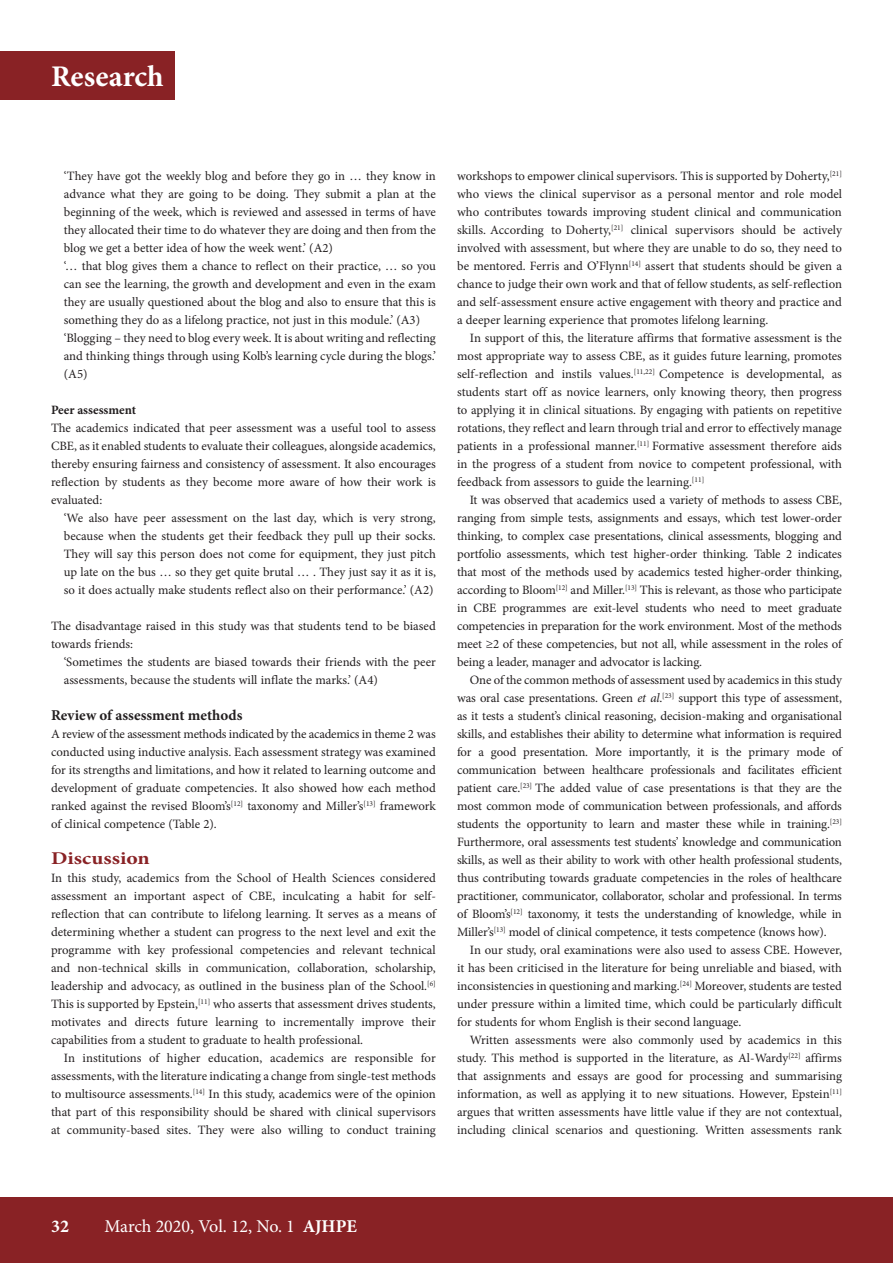
<style>
.page{position:relative;width:893px;height:1263px;background:#fff}
.page>*{position:absolute;margin:0;border:0;box-sizing:border-box;transform-origin:0 0}
.t1{font:700 30px "Minion Pro";color:#fff}
.t2{font:18px "Minion Pro";letter-spacing:-.005em;color:#fff}
.B_HEAD{font:700 18px "Minion Pro";color:#892225;scale:1.2 1}
.t3{font:700 18px "Minion Pro";color:#fff}
.C_HEAD{font:700 15px "Minion Pro";color:#231f20}
.BODY_TEXT_INDENT{font:12.75px/18px "Minion Pro";letter-spacing:-.005em;color:#231f20;text-align:justify}
.BODY_TEXT_1ST_PARAGR{font:12.75px/18px "Minion Pro";letter-spacing:-.005em;color:#231f20;text-align:justify}
.D_HEAD{font:700 12.75px "Minion Pro";color:#231f20}
.s1{font-style:italic}
.s2{font-weight:700}
</style>
<div class="page">
<div style="left:0;top:1197px;width:893px;height:66px;background:#892225"></div>
<div style="left:0;top:51px;width:174px;height:49px;background:#892225"></div>
<h1 class="t1" style="left:51px;top:56px;width:114px">Research</h1>
<p class="BODY_TEXT_INDENT" style="left:64px;top:167px;width:374px">‘They have got the weekly blog and before they go in … they know in advance what they are going to be doing. They submit a plan at the beginning of the week, which is reviewed and assessed in terms of have they allocated their time to do whatever they are doing and then from the blog we get a better idea of how the week went.’ (A2)</p>
<p class="BODY_TEXT_INDENT" style="left:64px;top:257px;width:374px">‘… that blog gives them a chance to reflect on their practice, … so you can see the learning, the growth and development and even in the exam they are usually questioned about the blog and also to ensure that this is something they do as a lifelong practice, not just in this module.’ (A3)</p>
<p class="BODY_TEXT_INDENT" style="left:64px;top:329px;width:374px">‘Blogging – they need to blog every week. It is about writing and reflecting and thinking things through using Kolb’s learning cycle during the blogs.’ (A5)</p>
<h4 class="D_HEAD" style="left:51px;top:401px;width:87px">Peer assessment</h4>
<p class="BODY_TEXT_1ST_PARAGR" style="left:51px;top:419px;width:386px">The academics indicated that peer assessment was a useful tool to assess CBE, as it enabled students to evaluate their colleagues, alongside academics, thereby ensuring fairness and consistency of assessment. It also encourages reflection by students as they become more aware of how their work is evaluated:</p>
<p class="BODY_TEXT_INDENT" style="left:64px;top:509px;width:374px">‘We also have peer assessment on the last day, which is very strong, because when the students get their feedback they pull up their socks.<br>They will say this person does not come for equipment, they just pitch up late on the bus … so they get quite brutal … . They just say it as it is, so it does actually make students reflect also on their performance.’ (A2)</p>
<p class="BODY_TEXT_1ST_PARAGR" style="left:51px;top:617px;width:386px">The disadvantage raised in this study was that students tend to be biased towards friends:</p>
<p class="BODY_TEXT_INDENT" style="left:64px;top:653px;width:374px">‘Sometimes the students are biased towards their friends with the peer assessments, because the students will inflate the marks.’ (A4)</p>
<h3 class="C_HEAD" style="left:51px;top:705px;width:193px">Review of assessment methods</h3>
<p class="BODY_TEXT_1ST_PARAGR" style="left:51px;top:725px;width:386px">A review of the assessment methods indicated by the academics in theme 2 was conducted using inductive analysis. Each assessment strategy was examined for its strengths and limitations, and how it related to learning outcome and development of graduate competencies. It also showed how each method ranked against the revised Bloom’s<sup>[12]</sup> taxonomy and Miller’s<sup>[13]</sup> framework of clinical competence (Table 2).</p>
<h2 class="B_HEAD" style="left:51px;top:846px;width:84px">Discussion</h2>
<p class="BODY_TEXT_1ST_PARAGR" style="left:51px;top:869px;width:386px">In this study, academics from the School of Health Sciences considered assessment an important aspect of CBE, inculcating a habit for self&shy;reflection that can contribute to lifelong learning. It serves as a means of determining whether a student can progress to the next level and exit the programme with key professional competencies and relevant technical and non-technical skills in communication, collaboration, scholarship, leadership and advocacy, as outlined in the business plan of the School.<sup>[6] </sup>This is supported by Epstein,<sup>[11]</sup> who asserts that assessment drives students, motivates and directs future learning to incrementally improve their capabilities from a student to graduate to health professional.</p>
<p class="BODY_TEXT_INDENT" style="left:51px;top:1049px;width:386px;text-indent:13px">In institutions of higher education, academics are responsible for assessments, with the literature indicating a change from single-test methods to multisource assessments.<sup>[14]</sup> In this study, academics were of the opinion that part of this responsibility should be shared with clinical supervisors at community-based sites. They were also willing to conduct training</p>
<p class="BODY_TEXT_INDENT" style="left:457px;top:167px;width:386px">workshops to empower clinical supervisors. This is supported by Doherty,<sup>[21] </sup>who views the clinical supervisor as a personal mentor and role model who contributes towards improving student clinical and communication skills. According to Doherty,<sup>[21]</sup> clinical supervisors should be actively involved with assessment, but where they are unable to do so, they need to be mentored. Ferris and O’Flynn<sup>[14]</sup> assert that students should be given a chance to judge their own work and that of fellow students, as self-reflection and self-assessment ensure active engagement with theory and practice and a deeper learning experience that promotes lifelong learning.</p>
<p class="BODY_TEXT_INDENT" style="left:457px;top:329px;width:386px;text-indent:13px">In support of this, the literature affirms that formative assessment is the most appropriate way to assess CBE, as it guides future learning, promotes self-reflection and instils values.<sup>[11,22]</sup> Competence is developmental, as students start off as novice learners, only knowing theory, then progress to applying it in clinical situations. By engaging with patients on repetitive rotations, they reflect and learn through trial and error to effectively manage patients in a professional manner.<sup>[11]</sup> Formative assessment therefore aids in the progress of a student from novice to competent professional, with feedback from assessors to guide the learning.<sup>[11]</sup></p>
<p class="BODY_TEXT_INDENT" style="left:457px;top:491px;width:386px;text-indent:13px">It was observed that academics used a variety of methods to assess CBE, ranging from simple tests, assignments and essays, which test lower-order thinking, to complex case presentations, clinical assessments, blogging and portfolio assessments, which test higher-order thinking. Table 2 indicates that most of the methods used by academics tested higher-order thinking, according to Bloom<sup>[12]</sup> and Miller.<sup>[13]</sup> This is relevant, as those who participate in CBE programmes are exit-level students who need to meet graduate competencies in preparation for the work environment. Most of the methods meet ≥2 of these competencies, but not all, while assessment in the roles of being a leader, manager and advocator is lacking.</p>
<p class="BODY_TEXT_INDENT" style="left:457px;top:671px;width:386px;text-indent:13px">One of the common methods of assessment used by academics in this study was oral case presentations. Green <span class="s1">et al</span>.<sup>[23]</sup> support this type of assessment, as it tests a student’s clinical reasoning, decision-making and organisational skills, and establishes their ability to determine what information is required for a good presentation. More importantly, it is the primary mode of communication between healthcare professionals and facilitates efficient patient care.<sup>[23]</sup> The added value of case presentations is that they are the most common mode of communication between professionals, and affords students the opportunity to learn and master these while in training.<sup>[23] </sup>Furthermore, oral assessments test students’ knowledge and communication skills, as well as their ability to work with other health professional students, thus contributing towards graduate competencies in the roles of healthcare practitioner, communicator, collaborator, scholar and professional. In terms of Bloom’s<sup>[12]</sup> taxonomy, it tests the understanding of knowledge, while in Miller’s<sup>[13]</sup> model of clinical competence, it tests competence (knows how).</p>
<p class="BODY_TEXT_INDENT" style="left:457px;top:941px;width:386px;text-indent:13px">In our study, oral examinations were also used to assess CBE. However, it has been criticised in the literature for being unreliable and biased, with inconsistencies in questioning and marking.<sup>[24]</sup> Moreover, students are tested under pressure within a limited time, which could be particularly difficult for students for whom English is their second language.</p>
<p class="BODY_TEXT_INDENT" style="left:457px;top:1031px;width:386px;text-indent:13px">Written assessments were also commonly used by academics in this study. This method is supported in the literature, as Al-Wardy<sup>[22]</sup> affirms that assignments and essays are good for processing and summarising information, as well as applying it to new situations. However, Epstein<sup>[11] </sup>argues that written assessments have little value if they are not contextual, including clinical scenarios and questioning. Written assessments rank</p>
<h2 class="t3" style="left:51px;top:1213px;width:20px">32</h2>
<h2 class="t2" style="left:105px;top:1214px;width:254px">March 2020, Vol. 12, No. 1 <span class="s2">AJHPE</span></h2>
</div>
